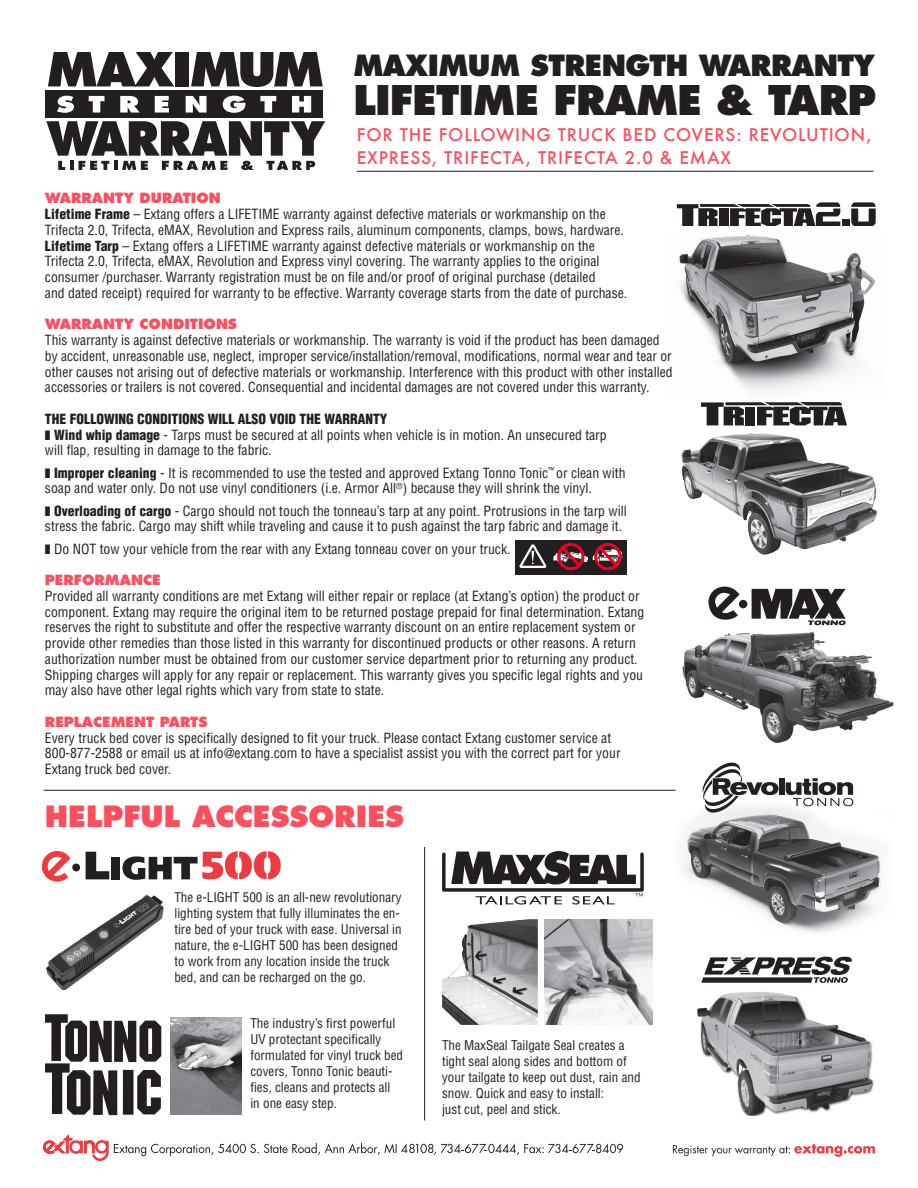
<style>
.page{position:relative;width:918px;height:1188px;background:#fff}
.page>*{position:absolute;margin:0;border:0;box-sizing:border-box;transform-origin:0 0}
.t1{font:800 39.75px "Futura";letter-spacing:-.02em;color:#231f20}
.t2{font:800 28.5px "Futura";color:#fc4f5e}
.t3{font:800 28.35px "Futura";letter-spacing:-.02em;color:#231f20}
.t4{font:500 17.1px/22.8px "Futura";letter-spacing:.05em;color:#fc4f5e}
.t5{font:condensed 13.65px/15.8px "Helvetica";color:#231f20}
.t6{font:800 13.65px "Futura";color:#fc4f5e}
.t7{font:900 condensed 13.65px "Helvetica";color:#231f20}
.t8{font:condensed 13.05px/16px "Helvetica";color:#231f20}
.s1{font-weight:900}
</style>
<div class="page">
<hr style="left:357px;top:171px;width:517px;height:1px;background:#231f20">
<svg style="left:46px;top:121px;width:279px;height:49px"></svg>
<svg style="left:48px;top:52px;width:126px;height:34px"></svg>
<div style="left:176px;top:52px;width:13px;height:34px;background:#231f20"></div>
<svg style="left:191px;top:52px;width:132px;height:35px"></svg>
<div style="left:45px;top:91px;width:278px;height:27px;background:#231f20"></div>
<svg style="left:57px;top:96px;width:17px;height:17px"></svg>
<svg style="left:89px;top:96px;width:16px;height:17px"></svg>
<svg style="left:120px;top:96px;width:20px;height:17px"></svg>
<svg style="left:155px;top:96px;width:14px;height:17px"></svg>
<svg style="left:186px;top:96px;width:20px;height:17px"></svg>
<svg style="left:223px;top:96px;width:22px;height:17px"></svg>
<svg style="left:260px;top:96px;width:16px;height:17px"></svg>
<svg style="left:292px;top:96px;width:19px;height:17px"></svg>
<div style="left:515px;top:540px;width:111px;height:34px;background:#231f20"></div>
<svg style="left:519px;top:544px;width:27px;height:24px"></svg>
<svg style="left:553px;top:543px;width:70px;height:28px"></svg>
<img style="left:684px;top:792px;width:197px;height:141px">
<svg style="left:851px;top:202px;width:25px;height:24px"></svg>
<div style="left:842px;top:219px;width:8px;height:7px;background:#231f20"></div>
<svg style="left:677px;top:202px;width:163px;height:24px"></svg>
<svg style="left:701px;top:957px;width:151px;height:26px"></svg>
<img style="left:682px;top:433px;width:164px;height:122px">
<img style="left:682px;top:625px;width:212px;height:118px">
<div style="left:739px;top:600px;width:8px;height:8px;background:#231f20;border-radius:50%"></div>
<svg style="left:708px;top:587px;width:31px;height:33px"></svg>
<svg style="left:752px;top:589px;width:94px;height:36px"></svg>
<img style="left:679px;top:235px;width:197px;height:157px">
<svg style="left:701px;top:402px;width:146px;height:23px"></svg>
<div style="left:779px;top:778px;width:6px;height:17px;background:#231f20"></div>
<svg style="left:786px;top:778px;width:67px;height:28px"></svg>
<svg style="left:701px;top:762px;width:78px;height:53px"></svg>
<img style="left:697px;top:991px;width:177px;height:124px">
<hr style="left:44px;top:790px;width:632px;height:1px;background:#231f20">
<img style="left:46px;top:894px;width:118px;height:96px">
<svg style="left:42px;top:851px;width:28px;height:31px"></svg>
<div style="left:72px;top:864px;width:8px;height:7px;background:#231f20;border-radius:50%"></div>
<div style="left:112px;top:857px;width:8px;height:22px;background:#231f20"></div>
<svg style="left:86px;top:852px;width:23px;height:27px"></svg>
<svg style="left:122px;top:851px;width:159px;height:29px"></svg>
<img style="left:170px;top:1017px;width:71px;height:98px">
<svg style="left:442px;top:851px;width:202px;height:54px"></svg>
<hr style="left:424px;top:847px;width:1px;height:274px;background:#231f20">
<svg style="left:45px;top:1014px;width:116px;height:101px"></svg>
<img style="left:442px;top:919px;width:96px;height:106px">
<img style="left:544px;top:919px;width:108px;height:106px">
<svg style="left:43px;top:1134px;width:580px;height:27px"></svg>
<svg style="left:673px;top:1144px;width:202px;height:13px"></svg>
<h3 class="t3" style="left:353px;top:48px;width:523px">MAXIMUM STRENGTH WARRANTY</h3>
<h1 class="t1" style="left:353px;top:75px;width:524px">LIFETIME FRAME &amp; TARP</h1>
<p class="t4" style="left:357px;top:123px;width:516px">FOR THE FOLLOWING TRUCK BED COVERS: REVOLUTION,<br>EXPRESS, TRIFECTA, TRIFECTA 2.0 &amp; EMAX</p>
<p class="t6" style="left:45px;top:190px;width:177px">WARRANTY DURATION</p>
<p class="t5" style="left:45px;top:206px;width:584px"><span class="s1">Lifetime Frame</span> – Extang offers a LIFETIME warranty against defective materials or workmanship on the Trifecta 2.0, Trifecta, eMAX, Revolution and Express rails, aluminum components, clamps, bows, hardware.<br><span class="s1">Lifetime Tarp</span> – Extang offers a LIFETIME warranty against defective materials or workmanship on the Trifecta 2.0, Trifecta, eMAX, Revolution and Express vinyl covering. The warranty applies to the original consumer /purchaser. Warranty registration must be on file and/or proof of original purchase (detailed<br>and dated receipt) required for warranty to be effective. Warranty coverage starts from the date of purchase.</p>
<p class="t6" style="left:45px;top:316px;width:194px">WARRANTY CONDITIONS</p>
<p class="t5" style="left:45px;top:332px;width:629px">This warranty is against defective materials or workmanship. The warranty is void if the product has been damaged by accident, unreasonable use, neglect, improper service/installation/removal, modifications, normal wear and tear or other causes not arising out of defective materials or workmanship. Interference with this product with other installed accessories or trailers is not covered. Consequential and incidental damages are not covered under this warranty.</p>
<p class="t7" style="left:45px;top:410px;width:344px">THE FOLLOWING CONDITIONS WILL ALSO VOID THE WARRANTY</p>
<p class="t5" style="left:54px;top:427px;width:554px"><span class="s1">Wind whip damage</span> - Tarps must be secured at all points when vehicle is in motion. An unsecured tarp</p>
<p class="t5" style="left:45px;top:442px;width:228px">will flap, resulting in damage to the fabric.</p>
<p class="t5" style="left:45px;top:465px;width:582px;text-indent:9px"><span class="s1">Improper cleaning</span> - It is recommended to use the tested and approved Extang Tonno Tonic<sup>™</sup> or clean with soap and water only. Do not use vinyl conditioners (i.e. Armor All<sup>®</sup>) because they will shrink the vinyl.</p>
<p class="t5" style="left:45px;top:503px;width:583px;text-indent:9px"><span class="s1">Overloading of cargo</span> - Cargo should not touch the tonneau’s tarp at any point. Protrusions in the tarp will stress the fabric. Cargo may shift while traveling and cause it to push against the tarp fabric and damage it.</p>
<p class="t5" style="left:54px;top:541px;width:458px">Do NOT tow your vehicle from the rear with any Extang tonneau cover on your truck.</p>
<p class="t6" style="left:45px;top:572px;width:117px">PERFORMANCE</p>
<p class="t5" style="left:45px;top:588px;width:601px">Provided all warranty conditions are met Extang will either repair or replace (at Extang’s option) the product or component. Extang may require the original item to be returned postage prepaid for final determination. Extang reserves the right to substitute and offer the respective warranty discount on an entire replacement system or provide other remedies than those listed in this warranty for discontinued products or other reasons. A return authorization number must be obtained from our customer service department prior to returning any product.<br>Shipping charges will apply for any repair or replacement. This warranty gives you specific legal rights and you may also have other legal rights which vary from state to state.</p>
<p class="t6" style="left:45px;top:713px;width:164px">REPLACEMENT PARTS</p>
<p class="t5" style="left:45px;top:730px;width:577px">Every truck bed cover is specifically designed to fit your truck. Please contact Extang customer service at<br>800-877-2588 or email us at info@extang.com to have a specialist assist you with the correct part for your<br>Extang truck bed cover.</p>
<h2 class="t2" style="left:45px;top:798px;width:361px">HELPFUL ACCESSORIES</h2>
<p class="t8" style="left:174px;top:889px;width:229px">The e-LIGHT 500 is an all-new revolutionary lighting system that fully illuminates the en&shy;tire bed of your truck with ease. Universal in nature, the e-LIGHT 500 has been designed to work from any location inside the truck bed, and can be recharged on the go.</p>
<p class="t8" style="left:250px;top:1015px;width:154px">The industry’s first powerful<br>UV protectant specifically formulated for vinyl truck bed covers, Tonno Tonic beauti&shy;fies, cleans and protects all<br>in one easy step.</p>
<p class="t8" style="left:442px;top:1037px;width:200px">The MaxSeal Tailgate Seal creates a tight seal along sides and bottom of your tailgate to keep out dust, rain and snow. Quick and easy to install:<br>just cut, peel and stick.</p>
</div>
